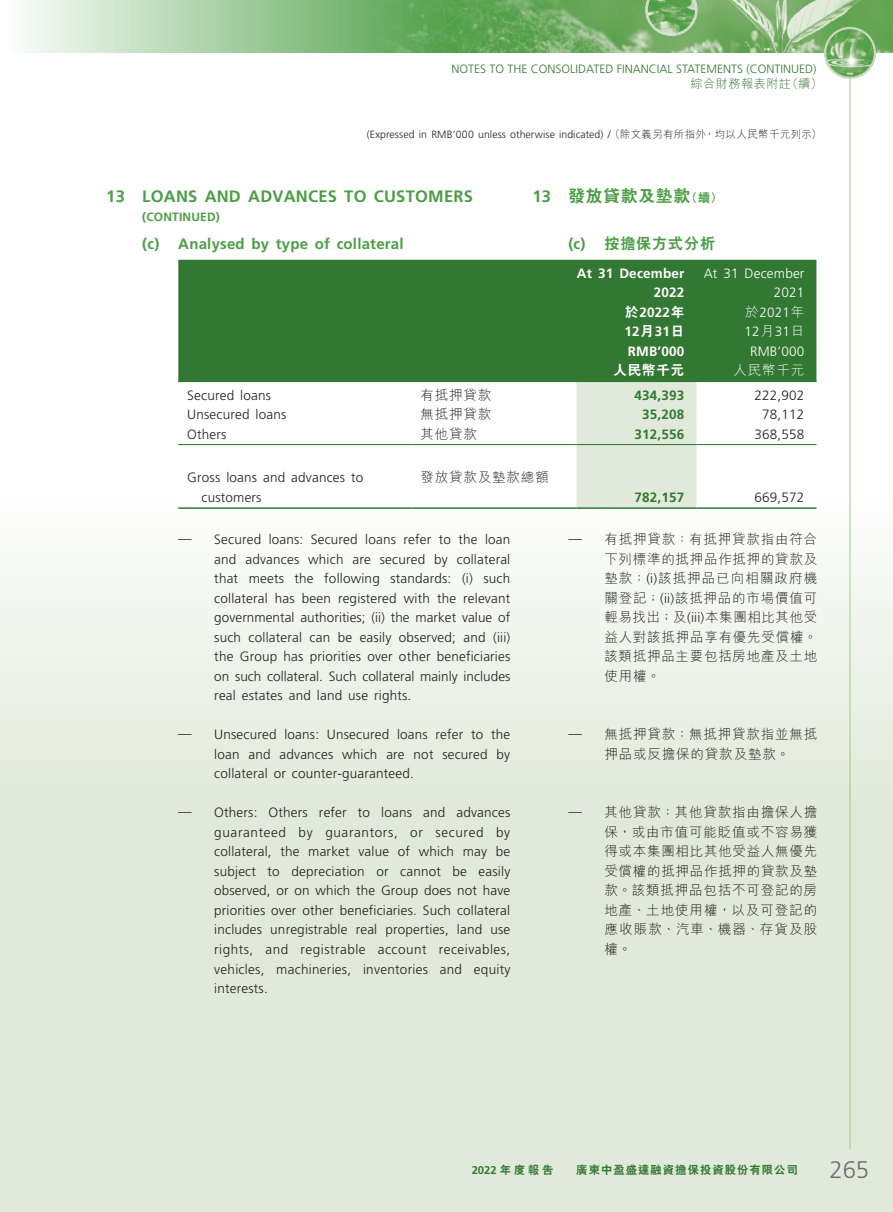
<style>
.page{position:relative;width:893px;height:1212px;background:#fff}
.page>*{position:absolute;margin:0;border:0;box-sizing:border-box;transform-origin:0 0}
.t1{font:300 24px "Frutiger LT Std";color:#6c6d70}
._03_H1{font:700 16.5px "Frutiger LT Std";letter-spacing:.015em;color:#4b9e45}
._03_H1-2{font:800 16.5px "C Hei 2 HK";letter-spacing:.065em;color:#4b9e45}
._04___H2{font:700 15px "Frutiger LT Std";letter-spacing:.015em;color:#4b9e45}
._04___H2-2{font:800 15px "C Hei 2 HK";letter-spacing:.065em;color:#4b9e45}
._01_Body_Text{font:300 13.5px/19.5px "Frutiger LT Std";letter-spacing:.015em;color:#231f20;text-align:justify}
._01_Body_Text-2{font:300 13.5px/19.5px "M Hei HK";letter-spacing:.06em;color:#231f20;text-align:justify}
._15_Table_Stub{font:300 13.5px/19.5px "Frutiger LT Std";letter-spacing:.015em;color:#231f20}
._01_Body_Text-3{font:700 13.5px/19.5px "Frutiger LT Std";letter-spacing:.015em;color:#fff;text-align:right}
._01_Body_Text-4{font:300 13.5px/19.5px "Frutiger LT Std";letter-spacing:.015em;color:#fff;text-align:right}
._01_Body_Text-5{font:700 13.5px "Frutiger LT Std";letter-spacing:.015em;color:#327832}
._15_Table_Stub-2{font:300 13.5px "M Hei HK";letter-spacing:.065em;color:#231f20}
._01_Body_Text-6{font:800 13.5px "C Hei 2 HK";letter-spacing:.065em;color:#fff}
._01_Body_Text-7{font:300 13.5px "M Hei HK";letter-spacing:.065em;color:#fff}
.t2{font:300 12px "Frutiger LT Std";color:#327832}
.t3{font:300 12px "M Hei HK";letter-spacing:.05em;color:#327832}
._03_H1-3{font:700 12px "Frutiger LT Std";letter-spacing:.015em;color:#4b9e45}
.t4{font:800 11.25px "C Hei 2 HK";letter-spacing:.1em;color:#327832}
.t5{font:700 11.25px "Frutiger LT Std";color:#327832}
.t6{font:300 10.5px "Frutiger LT Std";letter-spacing:.01em;color:#231f20}
.s1{font-family:"M Hei HK"}
.s2{font-family:"Frutiger LT Std";font-weight:700}
.s3{font-size:12px}
.s4{font-family:"C Hei 2 HK";font-weight:800}
.s5{font-family:"Frutiger LT Std"}
</style>
<div class="page">
<div style="left:0;top:167px;width:893px;height:1045px;background:linear-gradient(to bottom,#fff,#d9e4d0)"></div>
<svg style="left:26px;top:0;width:338px;height:52px;background:#b3d5b0"></svg>
<img style="left:364px;top:0;width:529px;height:53px">
<svg style="left:645px;top:0;width:52px;height:36px;background:#80b574"></svg>
<img style="left:825px;top:28px;width:50px;height:50px;border-radius:25px">
<div style="left:824px;top:27px;width:52px;height:52px;border:2px solid #c6d9bb;border-radius:50%"></div>
<hr style="left:850px;top:79px;width:1px;height:1070px;background:#a3c494">
<div style="left:178px;top:260px;width:638px;height:121px;background:#327832"></div>
<svg style="left:178px;top:382px;width:638px;height:125px"></svg>
<div style="left:576px;top:382px;width:120px;height:125px;background:#e1eada"></div>
<hr style="left:178px;top:381px;width:233px;height:1px;background:#327832">
<hr style="left:411px;top:381px;width:165px;height:1px;background:#327832">
<hr style="left:576px;top:381px;width:120px;height:1px;background:#327832">
<hr style="left:696px;top:381px;width:120px;height:1px;background:#327832">
<hr style="left:178px;top:444px;width:233px;height:1px;background:#327832">
<hr style="left:411px;top:444px;width:165px;height:1px;background:#327832">
<hr style="left:576px;top:444px;width:120px;height:1px;background:#327832">
<hr style="left:696px;top:444px;width:120px;height:1px;background:#327832">
<hr style="left:178px;top:507px;width:233px;height:2px;background:#327832">
<hr style="left:411px;top:507px;width:165px;height:2px;background:#327832">
<hr style="left:576px;top:507px;width:120px;height:2px;background:#327832">
<hr style="left:696px;top:507px;width:120px;height:2px;background:#327832">
<p class="t2" style="left:451px;top:62px;width:366px">NOTES TO THE CONSOLIDATED FINANCIAL STATEMENTS (CONTINUED)</p>
<p class="t3" style="left:691px;top:75px;width:133px">綜合財務報表附註（續）</p>
<p class="t6" style="left:367px;top:128px;width:456px">(Expressed in RMB’000 unless otherwise indicated) / <span class="s1">（除文義另有所指外，均以人民幣千元列示）</span></p>
<p class="_03_H1" style="left:106px;top:186px;width:368px">13 LOANS AND ADVANCES TO CUSTOMERS</p>
<p class="_03_H1-3" style="left:142px;top:210px;width:79px">(CONTINUED)</p>
<p class="_04___H2" style="left:142px;top:235px;width:263px">(c) Analysed by type of collateral</p>
<p class="_03_H1-2" style="left:532px;top:185px;width:191px"><span class="s2">13</span> 發放貸款及墊款<span class="s3">（續）</span></p>
<p class="_04___H2-2" style="left:568px;top:234px;width:148px"><span class="s2">(c)</span> 按擔保方式分析</p>
<p class="_01_Body_Text-3" style="left:577px;top:263px;width:109px">At 31 December<br>2022</p>
<p class="_01_Body_Text-4" style="left:704px;top:263px;width:102px">At 31 December<br>2021</p>
<p class="_01_Body_Text-3" style="left:624px;top:302px;width:61px;text-align:left"><span class="s4">於</span>2022<span class="s4">年<br></span>12<span class="s4">月</span>31<span class="s4">日</span></p>
<p class="_01_Body_Text-4" style="left:744px;top:302px;width:61px;text-align:left"><span class="s1">於</span>2021<span class="s1">年<br></span>12<span class="s1">月</span>31<span class="s1">日</span></p>
<p class="_01_Body_Text-3" style="left:628px;top:341px;width:58px">RMB’000</p>
<p class="_01_Body_Text-4" style="left:750px;top:341px;width:56px">RMB’000</p>
<p class="_01_Body_Text-6" style="left:613px;top:361px;width:72px">人民幣千元</p>
<p class="_01_Body_Text-7" style="left:733px;top:361px;width:72px">人民幣千元</p>
<p class="_15_Table_Stub" style="left:187px;top:386px;width:85px">Secured loans</p>
<p class="_15_Table_Stub-2" style="left:420px;top:385px;width:72px">有抵押貸款</p>
<p class="_01_Body_Text-5" style="left:634px;top:387px;width:51px">434,393</p>
<p class="_01_Body_Text" style="left:754px;top:386px;width:51px">222,902</p>
<p class="_15_Table_Stub" style="left:187px;top:405px;width:101px">Unsecured loans</p>
<p class="_15_Table_Stub-2" style="left:420px;top:405px;width:72px">無抵押貸款</p>
<p class="_01_Body_Text-5" style="left:642px;top:407px;width:44px">35,208</p>
<p class="_01_Body_Text" style="left:762px;top:405px;width:44px">78,112</p>
<p class="_15_Table_Stub" style="left:187px;top:425px;width:41px">Others</p>
<p class="_15_Table_Stub-2" style="left:420px;top:424px;width:58px">其他貸款</p>
<p class="_01_Body_Text-5" style="left:634px;top:426px;width:51px">312,556</p>
<p class="_01_Body_Text" style="left:754px;top:425px;width:51px">368,558</p>
<p class="_15_Table_Stub" style="left:202px;top:468px;width:163px;text-indent:-14px">Gross loans and advances to customers</p>
<p class="_15_Table_Stub-2" style="left:420px;top:468px;width:130px">發放貸款及墊款總額</p>
<p class="_01_Body_Text-5" style="left:634px;top:489px;width:51px">782,157</p>
<p class="_01_Body_Text" style="left:754px;top:488px;width:51px">669,572</p>
<p class="_01_Body_Text" style="left:214px;top:530px;width:298px;text-indent:-36px">— Secured loans: Secured loans refer to the loan and advances which are secured by collateral that meets the following standards: (i) such collateral has been registered with the relevant governmental authorities; (ii) the market value of such collateral can be easily observed; and (iii) the Group has priorities over other beneficiaries on such collateral. Such collateral mainly includes real estates and land use rights.</p>
<p class="_01_Body_Text" style="left:214px;top:725px;width:297px;text-indent:-36px">— Unsecured loans: Unsecured loans refer to the loan and advances which are not secured by collateral or counter-guaranteed.</p>
<p class="_01_Body_Text" style="left:214px;top:803px;width:298px;text-indent:-36px">— Others: Others refer to loans and advances guaranteed by guarantors, or secured by collateral, the market value of which may be subject to depreciation or cannot be easily observed, or on which the Group does not have priorities over other beneficiaries. Such collateral includes unregistrable real properties, land use rights, and registrable account receivables, vehicles, machineries, inventories and equity interests.</p>
<p class="_01_Body_Text-2" style="left:604px;top:529px;width:214px;text-indent:-36px"><span class="s5">—</span> 有抵押貸款：有抵押貸款指由符合下列標準的抵押品作抵押的貸款及墊款：<span class="s5">(i)</span>該抵押品已向相關政府機關登記；<span class="s5">(ii)</span>該抵押品的市場價值可輕易找出；及<span class="s5">(iii)</span>本集團相比其他受益人對該抵押品享有優先受償權。該類抵押品主要包括房地產及土地使用權。</p>
<p class="_01_Body_Text-2" style="left:604px;top:724px;width:214px;text-indent:-36px"><span class="s5">—</span> 無抵押貸款：無抵押貸款指並無抵押品或反擔保的貸款及墊款。</p>
<p class="_01_Body_Text-2" style="left:604px;top:802px;width:214px;text-indent:-36px"><span class="s5">—</span> 其他貸款：其他貸款指由擔保人擔保，或由市值可能貶值或不容易獲得或本集團相比其他受益人無優先受償權的抵押品作抵押的貸款及墊款。該類抵押品包括不可登記的房地產、土地使用權，以及可登記的應收賬款、汽車、機器、存貨及股權。</p>
<p class="t5" style="left:472px;top:1163px;width:83px">2022 <span class="s4">年度報告</span></p>
<p class="t4" style="left:576px;top:1162px;width:223px">廣東中盈盛達融資擔保投資股份有限公司</p>
<h1 class="t1" style="left:830px;top:1156px;width:41px">265</h1>
</div>
